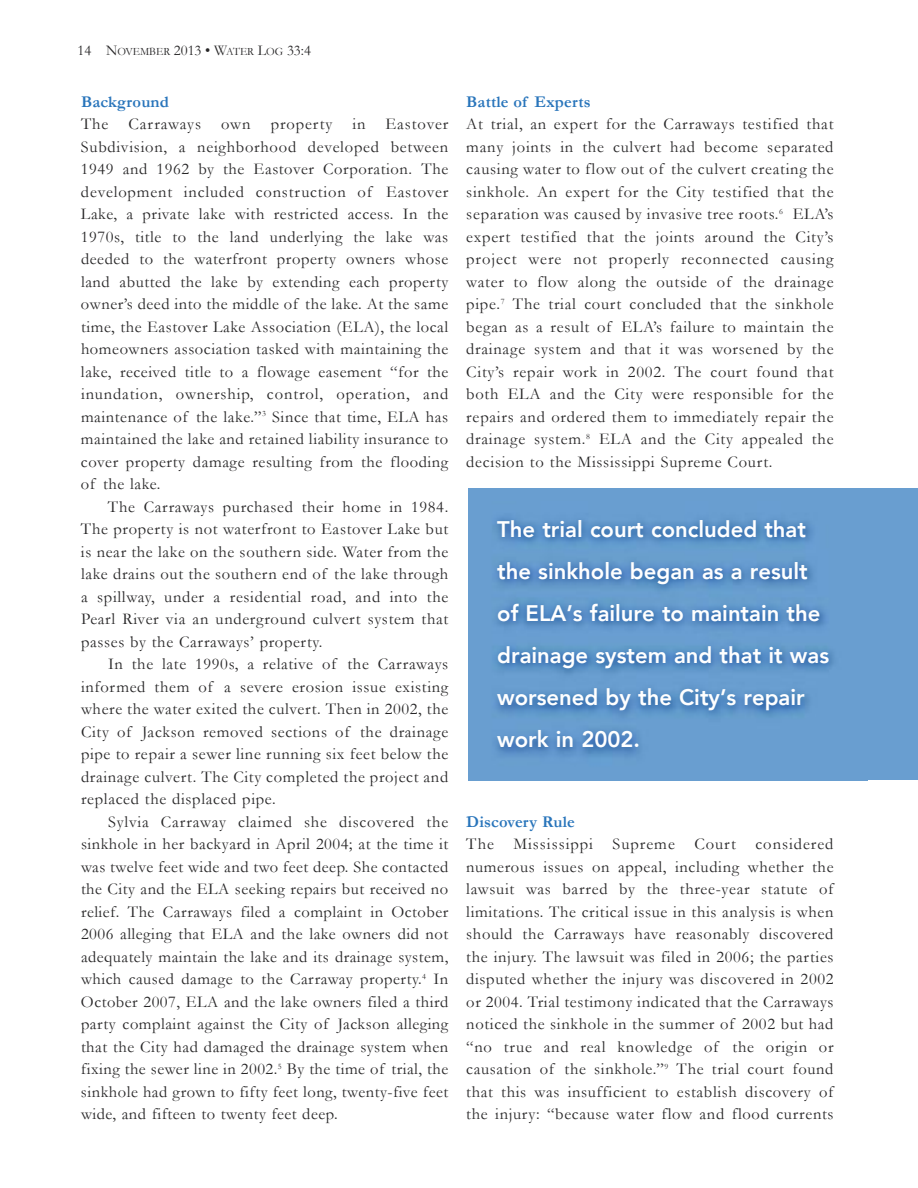
<style>
.page{position:relative;width:918px;height:1188px;background:#fff}
.page>*{position:absolute;margin:0;border:0;box-sizing:border-box;transform-origin:0 0}
.t1{font:800 22.5px/42px "Avenir";color:#fff}
.t2{font:16.5px/22.5px "Garamond";letter-spacing:.04em;color:#272627;text-align:justify}
.t3{font:700 16.5px "Garamond";letter-spacing:.01em;color:#2975bb}
.t4{font:15px "Garamond";color:#272627}
.s1{font-size:11.25px}
</style>
<div class="page">
<div style="left:468px;top:489px;width:450px;height:291px;background:#699ed0"></div>
<img style="left:468px;top:518px;width:399px;height:263px">
<p class="t4" style="left:78px;top:42px;width:235px">14 N<span class="s1">OVEMbER</span> 2013 • W<span class="s1">ATER</span> L<span class="s1">OG</span> 33:4</p>
<p class="t3" style="left:81px;top:92px;width:90px">Background</p>
<p class="t2" style="left:81px;top:113px;width:369px">The Carraways own property in Eastover Subdivision, a neighborhood developed between 1949 and 1962 by the Eastover Corporation. The development included construction of Eastover Lake, a private lake with restricted access. In the 1970s, title to the land underlying the lake was deeded to the waterfront property owners whose land abutted the lake by extending each property owner’s deed into the middle of the lake. At the same time, the Eastover Lake Association (ELA), the local homeowners association tasked with maintaining the lake, received title to a flowage easement “for the inundation, ownership, control, operation, and maintenance of the lake.”<sup>3</sup> Since that time, ELA has maintained the lake and retained liability insurance to cover property damage resulting from the flooding of the lake.</p>
<p class="t2" style="left:81px;top:495px;width:369px;text-indent:27px">The Carraways purchased their home in 1984.<br>The property is not waterfront to Eastover Lake but is near the lake on the southern side. Water from the lake drains out the southern end of the lake through a spillway, under a residential road, and into the Pearl River via an underground culvert system that passes by the Carraways’ property.</p>
<p class="t2" style="left:81px;top:653px;width:369px;text-indent:27px">In the late 1990s, a relative of the Carraways informed them of a severe erosion issue existing where the water exited the culvert. Then in 2002, the City of Jackson removed sections of the drainage pipe to repair a sewer line running six feet below the drainage culvert. The City completed the project and replaced the displaced pipe.</p>
<p class="t2" style="left:81px;top:810px;width:369px;text-indent:27px">Sylvia Carraway claimed she discovered the sinkhole in her backyard in April 2004; at the time it was twelve feet wide and two feet deep. She contacted the City and the ELA seeking repairs but received no relief. The Carraways filed a complaint in October 2006 alleging that ELA and the lake owners did not adequately maintain the lake and its drainage system, which caused damage to the Carraway property.<sup>4</sup> In October 2007, ELA and the lake owners filed a third party complaint against the City of Jackson alleging that the City had damaged the drainage system when fixing the sewer line in 2002.<sup>5</sup> by the time of trial, the sinkhole had grown to fifty feet long, twenty-five feet wide, and fifteen to twenty feet deep.</p>
<p class="t3" style="left:466px;top:92px;width:126px">Battle of experts</p>
<p class="t2" style="left:466px;top:113px;width:369px">At trial, an expert for the Carraways testified that many joints in the culvert had become separated causing water to flow out of the culvert creating the sinkhole. An expert for the City testified that the separation was caused by invasive tree roots.<sup>6</sup> ELA’s expert testified that the joints around the City’s project were not properly reconnected causing water to flow along the outside of the drainage pipe.<sup>7</sup> The trial court concluded that the sinkhole began as a result of ELA’s failure to maintain the drainage system and that it was worsened by the City’s repair work in 2002. The court found that both ELA and the City were responsible for the repairs and ordered them to immediately repair the drainage system.<sup>8</sup> ELA and the City appealed the decision to the Mississippi Supreme Court.</p>
<h1 class="t1" style="left:497px;top:509px;width:333px">The trial court concluded that the sinkhole began as a result of ELA’s failure to maintain the drainage system and that it was worsened by the City’s repair work in 2002.</h1>
<p class="t3" style="left:466px;top:812px;width:110px">Discovery rule</p>
<p class="t2" style="left:466px;top:833px;width:369px">The Mississippi Supreme Court considered numerous issues on appeal, including whether the lawsuit was barred by the three-year statute of limitations. The critical issue in this analysis is when should the Carraways have reasonably discovered the injury. The lawsuit was filed in 2006; the parties disputed whether the injury was discovered in 2002 or 2004. Trial testimony indicated that the Carraways noticed the sinkhole in the summer of 2002 but had “no true and real knowledge of the origin or causation of the sinkhole.”<sup>9</sup> The trial court found that this was insufficient to establish discovery of the injury: “because water flow and flood currents</p>
</div>
